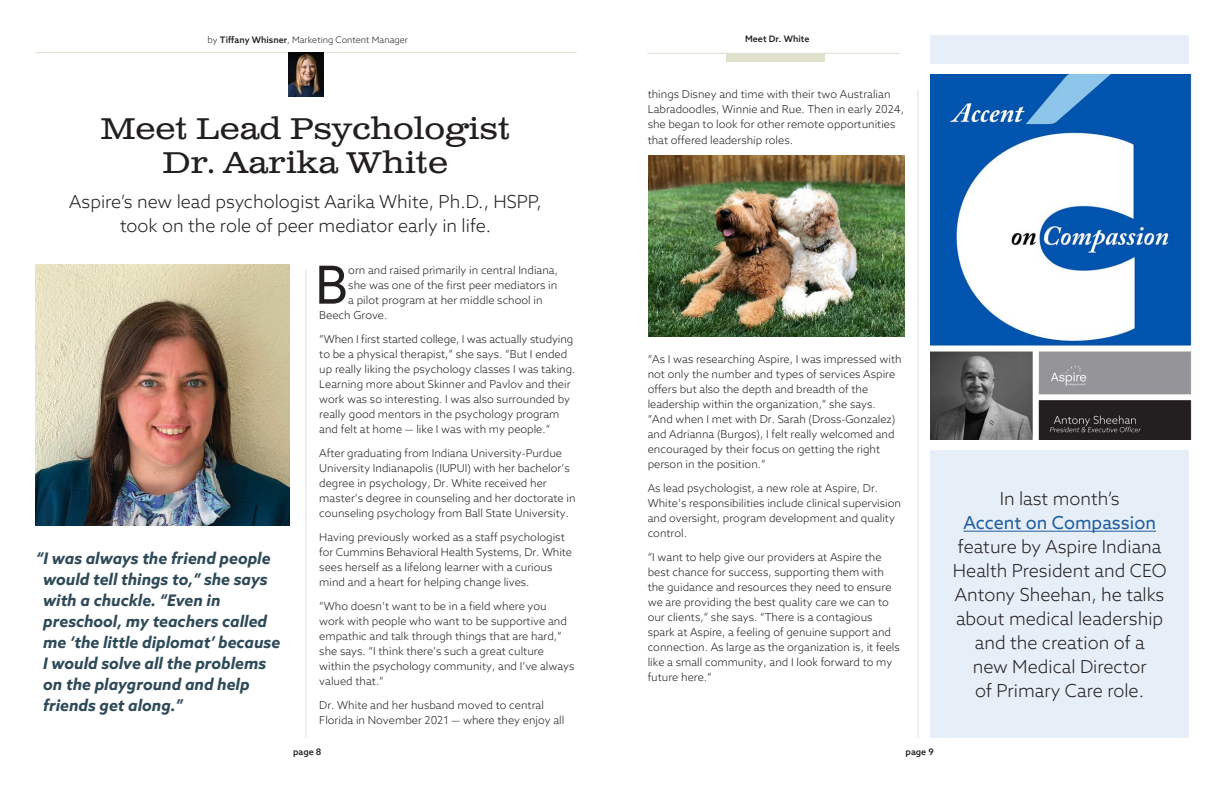
<style>
.page{position:relative;width:1224px;height:792px;background:#fff}
.page>*{position:absolute;margin:0;border:0;box-sizing:border-box;transform-origin:0 0}
.t1{font:52.4px "Azo Sans";color:#231f20}
.t2{font:30px/34px "Clarendon Wide";color:#231f20;text-align:center}
.t3{font:300 18px/24px "Azo Sans";color:#231f20;text-align:center}
.t4{font:18px "Azo Sans";color:#215e9e}
.t5{font:italic 700 16px/21px "Azo Sans";color:#2e4a58}
.t6{font:300 11px/15px "Azo Sans";color:#231f20}
.t7{font:300 9px "Azo Sans";color:#231f20}
.t8{font:500 9px "Azo Sans";color:#231f20}
.s1{font-weight:500}
</style>
<div class="page">
<hr style="left:35px;top:52px;width:542px;height:1px;background:#e0e0cf">
<img style="left:288px;top:53px;width:36px;height:43px">
<div style="left:931px;top:450px;width:258px;height:287px;background:#e6eef7"></div>
<div style="left:931px;top:35px;width:258px;height:29px;background:#e6eef7"></div>
<hr style="left:647px;top:53px;width:253px;height:1px;background:#e0e0cf">
<div style="left:726px;top:53px;width:99px;height:9px;background:#e0e0cf"></div>
<hr style="left:918px;top:90px;width:1px;height:647px;background:#e0e0cf">
<img style="left:648px;top:156px;width:257px;height:181px">
<img style="left:36px;top:265px;width:253px;height:261px">
<hr style="left:306px;top:270px;width:1px;height:467px;background:#e0e0cf">
<hr style="left:963px;top:531px;width:193px;height:1px;background:#215e9e">
<img style="left:931px;top:74px;width:261px;height:365px">
<p class="t7" style="left:208px;top:34px;width:202px">by <span class="s1">Tiffany Whisner</span>, Marketing Content Manager</p>
<p class="t8" style="left:745px;top:33px;width:66px">Meet Dr. White</p>
<h2 class="t2" style="left:100px;top:112px;width:411px">Meet Lead Psychologist<br>Dr. Aarika White</h2>
<h3 class="t3" style="left:69px;top:190px;width:474px">Aspire’s new lead psychologist Aarika White, Ph.D., HSPP, took on the role of peer mediator early in life.</h3>
<h3 class="t5" style="left:43px;top:548px;width:238px;text-indent:-7px">“I was always the friend people would tell things to,” she says with a chuckle. “Even in preschool, my teachers called me ‘the little diplomat’ because<br>I would solve all the problems on the playground and help friends get along.”</h3>
<h1 class="t1" style="left:315px;top:251px;width:35px">B</h1>
<p class="t6" style="left:348px;top:262px;width:211px">orn and raised primarily in central Indiana,</p>
<p class="t6" style="left:348px;top:277px;width:211px">she was one of the first peer mediators in</p>
<p class="t6" style="left:348px;top:292px;width:196px">a pilot program at her middle school in</p>
<p class="t6" style="left:319px;top:307px;width:70px">Beech Grove.</p>
<p class="t6" style="left:319px;top:331px;width:258px">“When I first started college, I was actually studying to be a physical therapist,” she says. “But I ended up really liking the psychology classes I was taking.<br>Learning more about Skinner and Pavlov and their work was so interesting. I was also surrounded by really good mentors in the psychology program and felt at home — like I was with my people.”</p>
<p class="t6" style="left:319px;top:445px;width:258px">After graduating from Indiana University-Purdue University Indianapolis (IUPUI) with her bachelor’s degree in psychology, Dr. White received her master’s degree in counseling and her doctorate in counseling psychology from Ball State University.</p>
<p class="t6" style="left:319px;top:529px;width:254px">Having previously worked as a staff psychologist for Cummins Behavioral Health Systems, Dr. White sees herself as a lifelong learner with a curious mind and a heart for helping change lives.</p>
<p class="t6" style="left:319px;top:598px;width:257px">“Who doesn’t want to be in a field where you<br>work with people who want to be supportive and empathic and talk through things that are hard,” she says. “I think there’s such a great culture within the psychology community, and I’ve always valued that.”</p>
<p class="t6" style="left:319px;top:697px;width:247px">Dr. White and her husband moved to central<br>Florida in November 2021 — where they enjoy all</p>
<p class="t8" style="left:293px;top:746px;width:30px">page 8</p>
<p class="t6" style="left:648px;top:87px;width:258px">things Disney and time with their two Australian Labradoodles, Winnie and Rue. Then in early 2024, she began to look for other remote opportunities that offered leadership roles.</p>
<p class="t6" style="left:648px;top:351px;width:255px">“As I was researching Aspire, I was impressed with not only the number and types of services Aspire offers but also the depth and breadth of the leadership within the organization,” she says. “And when I met with Dr. Sarah (Dross-Gonzalez) and Adrianna (Burgos), I felt really welcomed and encouraged by their focus on getting the right person in the position.”</p>
<p class="t6" style="left:648px;top:480px;width:255px">As lead psychologist, a new role at Aspire, Dr.<br>White’s responsibilities include clinical supervision and oversight, program development and quality control.</p>
<p class="t6" style="left:648px;top:549px;width:254px">“I want to help give our providers at Aspire the best chance for success, supporting them with the guidance and resources they need to ensure we are providing the best quality care we can to our clients,” she says. “There is a contagious spark at Aspire, a feeling of genuine support and connection. As large as the organization is, it feels like a small community, and I look forward to my future here.”</p>
<p class="t8" style="left:906px;top:746px;width:30px">page 9</p>
<h3 class="t3" style="left:1000px;top:486px;width:121px">In last month’s</h3>
<h3 class="t4" style="left:963px;top:511px;width:194px">Accent on Compassion</h3>
<h3 class="t3" style="left:953px;top:534px;width:215px">feature by Aspire Indiana<br>Health President and CEO<br>Antony Sheehan, he talks about medical leadership and the creation of a<br>new Medical Director<br>of Primary Care role.</h3>
</div>
